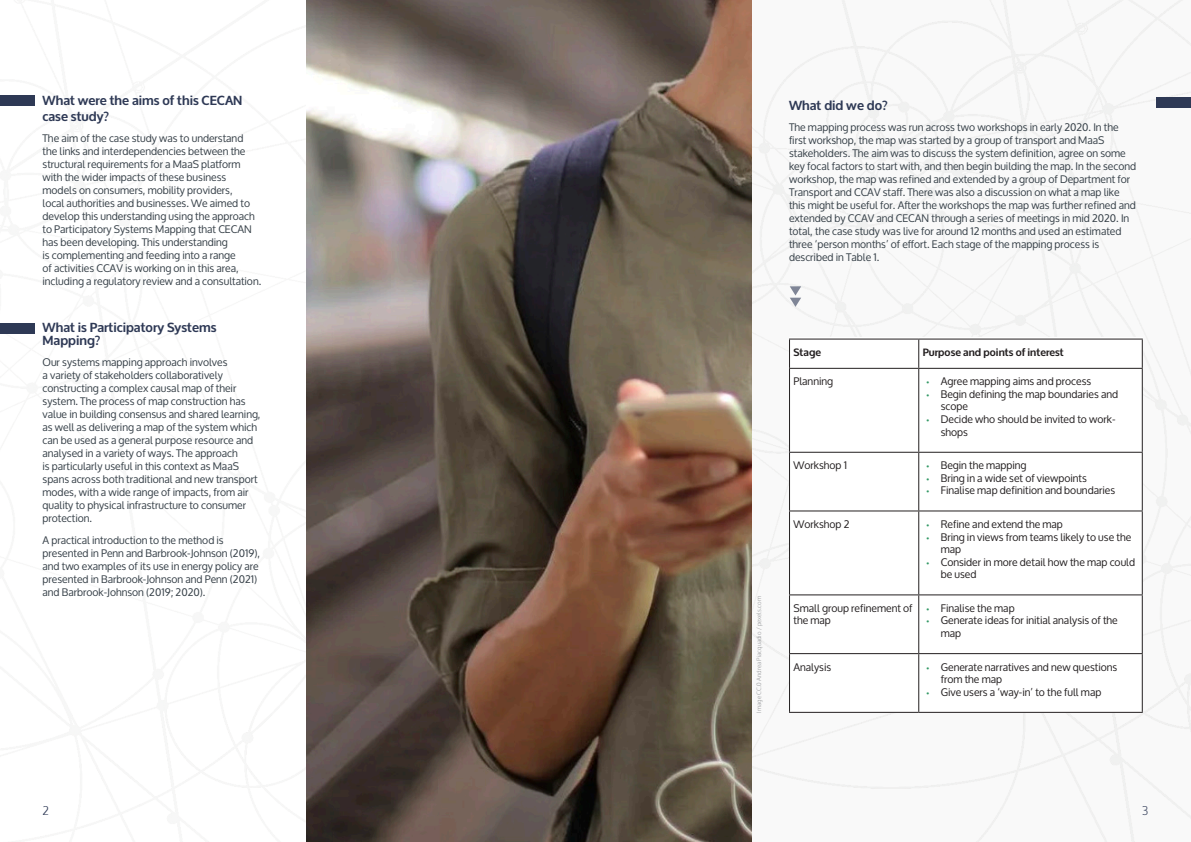
<style>
.page{position:relative;width:1191px;height:842px;background:#fff}
.page>*{position:absolute;margin:0;border:0;box-sizing:border-box;transform-origin:0 0}
.t1{font:700 13px/15.6px "Oxygen";color:#2e3955}
.t2{font:300 12px "Oxygen";color:#2e3955}
.t3{font:10.5px/13px "Oxygen";color:#353f47}
.t4{font:10.5px/12.6px "Oxygen";color:#231f20}
.t5{font:700 10.5px "Oxygen";color:#231f20}
.t6{font:300 6px "Oxygen";color:#8e9092}
.s1{font-family:"Myriad Pro";font-size:10px;color:#396}
</style>
<div class="page">
<img style="left:0;top:0;width:1191px;height:842px">
<div style="left:0;top:96px;width:34px;height:10px;background:#2e3955"></div>
<div style="left:0;top:324px;width:34px;height:10px;background:#2e3955"></div>
<div style="left:1157px;top:98px;width:34px;height:10px;background:#2e3955"></div>
<svg style="left:789px;top:286px;width:12px;height:21px"></svg>
<div style="left:789px;top:337px;width:353px;height:376px;background:#fff"></div>
<hr style="left:789px;top:339px;width:129px;height:1px;background:#231f20">
<svg style="left:789px;top:340px;width:1px;height:28px"></svg>
<hr style="left:918px;top:339px;width:224px;height:1px;background:#231f20">
<svg style="left:918px;top:340px;width:1px;height:28px"></svg>
<svg style="left:1141px;top:340px;width:1px;height:28px"></svg>
<hr style="left:789px;top:368px;width:129px;height:1px;background:#231f20">
<hr style="left:789px;top:369px;width:1px;height:83px;background:#231f20">
<hr style="left:918px;top:368px;width:224px;height:1px;background:#231f20">
<hr style="left:918px;top:369px;width:1px;height:83px;background:#231f20">
<hr style="left:1141px;top:369px;width:1px;height:83px;background:#231f20">
<hr style="left:789px;top:452px;width:129px;height:1px;background:#231f20">
<hr style="left:789px;top:453px;width:1px;height:57px;background:#231f20">
<hr style="left:918px;top:452px;width:224px;height:1px;background:#231f20">
<hr style="left:918px;top:453px;width:1px;height:57px;background:#231f20">
<hr style="left:1141px;top:453px;width:1px;height:57px;background:#231f20">
<hr style="left:789px;top:510px;width:129px;height:1px;background:#231f20">
<hr style="left:789px;top:511px;width:1px;height:83px;background:#231f20">
<hr style="left:918px;top:510px;width:224px;height:1px;background:#231f20">
<hr style="left:918px;top:511px;width:1px;height:83px;background:#231f20">
<hr style="left:1141px;top:511px;width:1px;height:83px;background:#231f20">
<hr style="left:789px;top:594px;width:129px;height:1px;background:#231f20">
<hr style="left:789px;top:595px;width:1px;height:58px;background:#231f20">
<hr style="left:918px;top:594px;width:224px;height:1px;background:#231f20">
<hr style="left:918px;top:595px;width:1px;height:58px;background:#231f20">
<hr style="left:1141px;top:595px;width:1px;height:58px;background:#231f20">
<hr style="left:789px;top:653px;width:129px;height:1px;background:#231f20">
<hr style="left:789px;top:654px;width:1px;height:58px;background:#231f20">
<hr style="left:918px;top:653px;width:224px;height:1px;background:#231f20">
<hr style="left:918px;top:654px;width:1px;height:58px;background:#231f20">
<hr style="left:1141px;top:654px;width:1px;height:58px;background:#231f20">
<hr style="left:789px;top:712px;width:129px;height:1px;background:#231f20">
<hr style="left:918px;top:712px;width:224px;height:1px;background:#231f20">
<p class="t1" style="left:43px;top:93px;width:201px">What were the aims of this CECAN case study?</p>
<p class="t3" style="left:43px;top:132px;width:220px">The aim of the case study was to understand<br>the links and interdependencies between the structural requirements for a MaaS platform with the wider impacts of these business models on consumers, mobility providers,<br>local authorities and businesses. We aimed to develop this understanding using the approach to Participatory Systems Mapping that CECAN has been developing. This understanding<br>is complementing and feeding into a range<br>of activities CCAV is working on in this area, including a regulatory review and a consultation.</p>
<p class="t1" style="left:43px;top:321px;width:175px;line-height:13px">What is Participatory Systems<br>Mapping?</p>
<p class="t3" style="left:43px;top:356px;width:219px">Our systems mapping approach involves<br>a variety of stakeholders collaboratively constructing a complex causal map of their system. The process of map construction has value in building consensus and shared learning, as well as delivering a map of the system which can be used as a general purpose resource and analysed in a variety of ways. The approach<br>is particularly useful in this context as MaaS spans across both traditional and new transport modes, with a wide range of impacts, from air quality to physical infrastructure to consumer protection.</p>
<p class="t3" style="left:43px;top:533px;width:219px">A practical introduction to the method is presented in Penn and Barbrook-Johnson (2019), and two examples of its use in energy policy are presented in Barbrook-Johnson and Penn (2021) and Barbrook-Johnson (2019; 2020).</p>
<p class="t2" style="left:43px;top:803px;width:8px">2</p>
<p class="t1" style="left:789px;top:98px;width:100px">What did we do?</p>
<p class="t3" style="left:789px;top:121px;width:348px">The mapping process was run across two workshops in early 2020. In the first workshop, the map was started by a group of transport and MaaS stakeholders. The aim was to discuss the system definition, agree on some key focal factors to start with, and then begin building the map. In the second workshop, the map was refined and extended by a group of Department for Transport and CCAV staff. There was also a discussion on what a map like this might be useful for. After the workshops the map was further refined and extended by CCAV and CECAN through a series of meetings in mid 2020. In total, the case study was live for around 12 months and used an estimated three ‘person months’ of effort. Each stage of the mapping process is described in Table 1.</p>
<p class="t6" style="left:755px;top:713px;width:118px;rotate:-90deg">Image CC.0 Andrea Piacquadio / pexels.com</p>
<p class="t5" style="left:793px;top:346px;width:29px">Stage</p>
<p class="t5" style="left:922px;top:346px;width:142px">Purpose and points of interest</p>
<p class="t4" style="left:793px;top:375px;width:41px">Planning</p>
<p class="t4" style="left:926px;top:375px;width:166px"><span class="s1">•</span> Agree mapping aims and process</p>
<p class="t4" style="left:940px;top:388px;width:179px;text-indent:-14px"><span class="s1">•</span> Begin defining the map boundaries and scope</p>
<p class="t4" style="left:940px;top:413px;width:176px;text-indent:-14px"><span class="s1">•</span> Decide who should be invited to work&shy;shops</p>
<p class="t4" style="left:793px;top:459px;width:55px">Workshop 1</p>
<p class="t4" style="left:926px;top:459px;width:101px"><span class="s1">•</span> Begin the mapping</p>
<p class="t4" style="left:926px;top:472px;width:162px"><span class="s1">•</span> Bring in a wide set of viewpoints</p>
<p class="t4" style="left:926px;top:484px;width:190px"><span class="s1">•</span> Finalise map definition and boundaries</p>
<p class="t4" style="left:793px;top:518px;width:57px">Workshop 2</p>
<p class="t4" style="left:926px;top:518px;width:138px"><span class="s1">•</span> Refine and extend the map</p>
<p class="t4" style="left:940px;top:531px;width:192px;text-indent:-14px"><span class="s1">•</span> Bring in views from teams likely to use the map</p>
<p class="t4" style="left:940px;top:556px;width:196px;text-indent:-14px"><span class="s1">•</span> Consider in more detail how the map could be used</p>
<p class="t4" style="left:793px;top:602px;width:120px">Small group refinement of the map</p>
<p class="t4" style="left:926px;top:602px;width:90px"><span class="s1">•</span> Finalise the map</p>
<p class="t4" style="left:940px;top:614px;width:179px;text-indent:-14px"><span class="s1">•</span> Generate ideas for initial analysis of the map</p>
<p class="t4" style="left:793px;top:661px;width:39px">Analysis</p>
<p class="t4" style="left:940px;top:661px;width:178px;text-indent:-14px"><span class="s1">•</span> Generate narratives and new questions from the map</p>
<p class="t4" style="left:926px;top:686px;width:176px"><span class="s1">•</span> Give users a ‘way-in’ to the full map</p>
<p class="t2" style="left:1141px;top:803px;width:8px">3</p>
</div>
